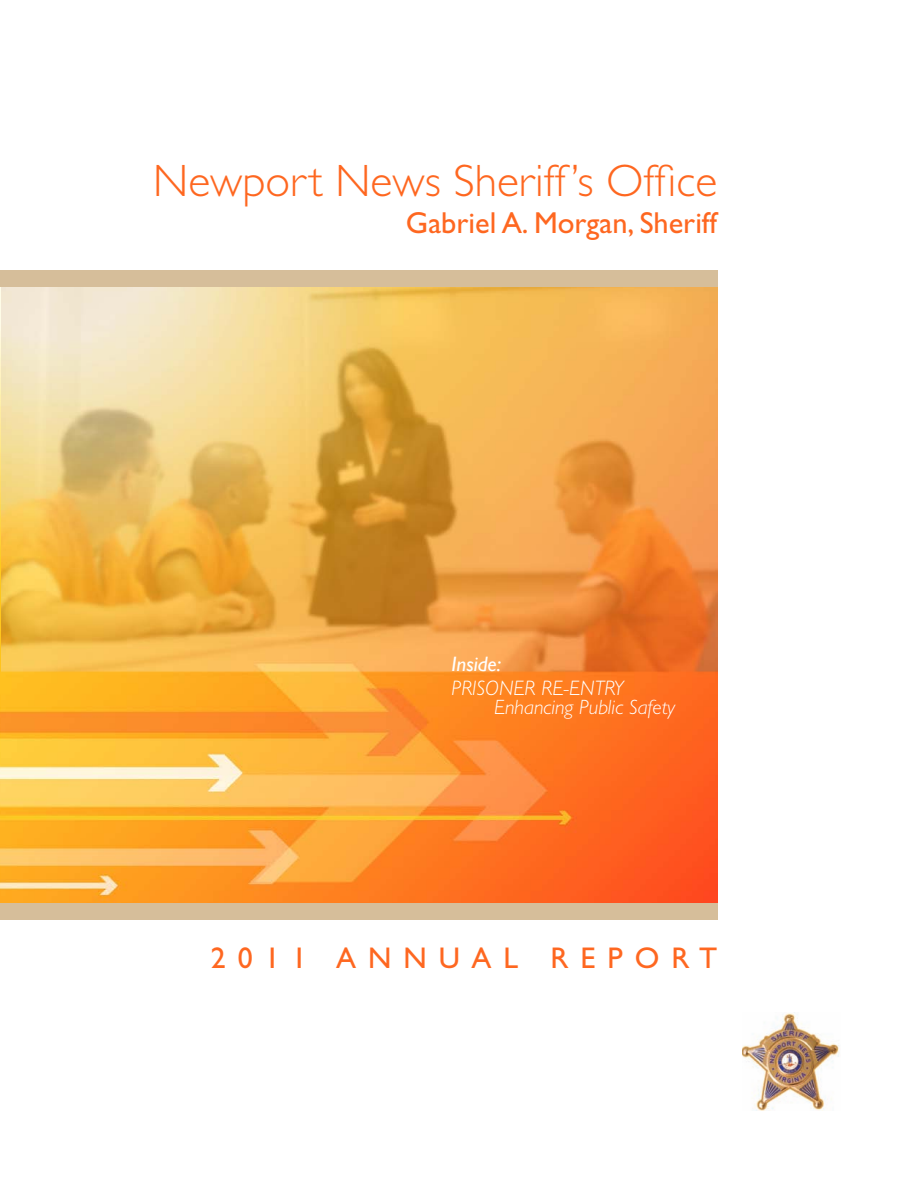
<style>
.page{position:relative;width:918px;height:1188px;background:#fff}
.page>*{position:absolute;margin:0;border:0;box-sizing:border-box;transform-origin:0 0}
.body_copy{font:300 45.6px "Gill Sans";color:#fe6720}
.body_copy-2{font:30.3px "Gill Sans";color:#fe6720}
.t1{font:30px "Gill Sans";letter-spacing:.4em;color:#fe6720}
.t2{font:italic 300 21px "Gill Sans";color:#fff}
.t3{font:italic 21px "Gill Sans";color:#fff}
.t4{font:italic 300 20.7px "Gill Sans";color:#fff}
</style>
<div class="page">
<img style="left:0;top:286px;width:717px;height:617px">
<div style="left:0;top:270px;width:717px;height:16px;background:#d6be9a"></div>
<div style="left:0;top:903px;width:717px;height:17px;background:#d6be9a"></div>
<img style="left:742px;top:1012px;width:97px;height:98px">
<p class="body_copy" style="left:153px;top:155px;width:565px">Newport News Sheriff’s Office</p>
<p class="body_copy-2" style="left:406px;top:205px;width:314px">Gabriel A. Morgan, Sheriff</p>
<p class="t3" style="left:452px;top:652px;width:51px">Inside:</p>
<p class="t2" style="left:452px;top:676px;width:173px">PRISONER RE-ENTRY</p>
<p class="t4" style="left:494px;top:695px;width:183px">Enhancing Public Safety</p>
<p class="t1" style="left:211px;top:940px;width:186px">2011 Ann</p>
<p class="t1" style="left:439px;top:940px;width:280px">ua l Repor t</p>
</div>
